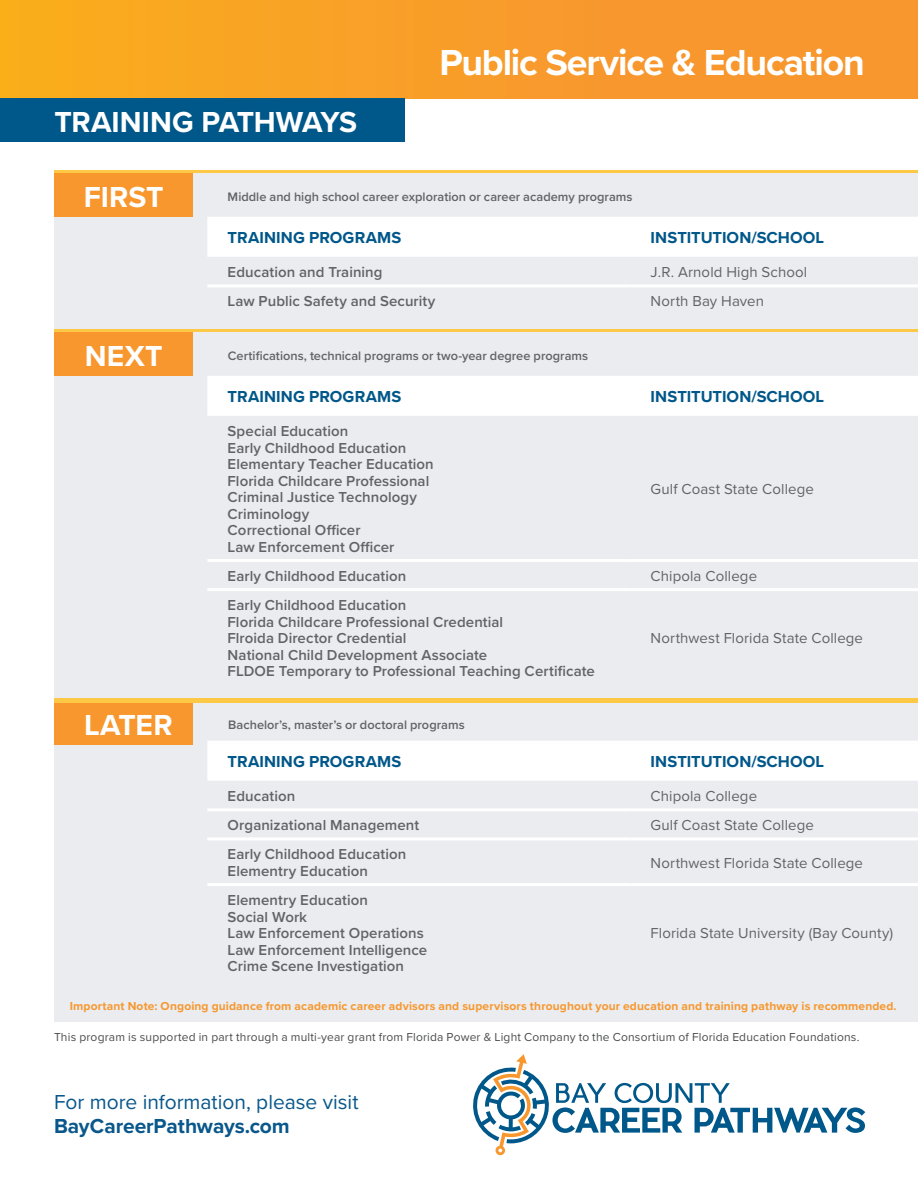
<style>
.page{position:relative;width:918px;height:1188px;background:#fff}
.page>*{position:absolute;margin:0;border:0;box-sizing:border-box;transform-origin:0 0}
.t1{font:700 37.5px "Proxima Nova";letter-spacing:-.03em;color:#fff}
.t2{font:700 30px "Proxima Nova";color:#fff}
.t3{font:21px "Proxima Nova";color:#09578b}
.t4{font:700 21px "Proxima Nova";letter-spacing:-.005em;color:#09578b}
.t5{font:700 16.5px "Proxima Nova";letter-spacing:.005em;color:#005789}
.t6{font:600 15px/16.5px "Proxima Nova";letter-spacing:.005em;color:#636366}
.t7{font:15px "Proxima Nova";letter-spacing:.01em;color:#636366}
.t8{font:600 12.75px "Proxima Nova";color:#636366}
.t9{font:12px "Proxima Nova";letter-spacing:.015em;color:#4b4c4d}
.t10{font:700 12px "Proxima Nova";letter-spacing:.015em;color:#f7972e}
</style>
<div class="page">
<div style="left:54px;top:170px;width:864px;height:852px;background:#eaecef"></div>
<div style="left:207px;top:217px;width:711px;height:40px;background:#fff"></div>
<hr style="left:207px;top:284px;width:423px;height:3px;background:#fff">
<hr style="left:630px;top:284px;width:288px;height:3px;background:#fff">
<div style="left:54px;top:173px;width:139px;height:44px;background:#f7972e"></div>
<hr style="left:54px;top:170px;width:864px;height:3px;background:#fdc846">
<div style="left:207px;top:376px;width:711px;height:40px;background:#fff"></div>
<hr style="left:207px;top:559px;width:423px;height:3px;background:#fff">
<hr style="left:630px;top:559px;width:288px;height:3px;background:#fff">
<hr style="left:207px;top:588px;width:423px;height:3px;background:#fff">
<hr style="left:630px;top:588px;width:288px;height:3px;background:#fff">
<div style="left:54px;top:332px;width:139px;height:44px;background:#f7972e"></div>
<hr style="left:54px;top:329px;width:864px;height:3px;background:#fdc846">
<div style="left:207px;top:741px;width:711px;height:40px;background:#fff"></div>
<hr style="left:207px;top:808px;width:423px;height:3px;background:#fff">
<hr style="left:630px;top:808px;width:288px;height:3px;background:#fff">
<hr style="left:207px;top:883px;width:423px;height:3px;background:#fff">
<hr style="left:630px;top:883px;width:288px;height:3px;background:#fff">
<hr style="left:207px;top:837px;width:423px;height:3px;background:#fff">
<hr style="left:630px;top:837px;width:288px;height:3px;background:#fff">
<div style="left:0;top:0;width:918px;height:99px;background:linear-gradient(to right,#faac1d,#f69233)"></div>
<div style="left:0;top:99px;width:405px;height:43px;background:#005789"></div>
<div style="left:54px;top:701px;width:139px;height:44px;background:#f7972e"></div>
<hr style="left:54px;top:699px;width:864px;height:4px;background:#fdc846">
<svg style="left:473px;top:1054px;width:392px;height:101px"></svg>
<h2 class="t2" style="left:54px;top:99px;width:304px">TRAINING PATHWAYS</h2>
<h1 class="t1" style="left:439px;top:34px;width:427px">Public Service &amp; Education</h1>
<h2 class="t2" style="left:84px;top:174px;width:82px">FIRST</h2>
<p class="t8" style="left:228px;top:187px;width:407px">Middle and high school career exploration or career academy programs</p>
<p class="t5" style="left:228px;top:225px;width:175px">TRAINING PROGRAMS</p>
<p class="t5" style="left:651px;top:225px;width:175px">INSTITUTION/SCHOOL</p>
<p class="t6" style="left:228px;top:264px;width:157px">Education and Training</p>
<p class="t7" style="left:651px;top:261px;width:158px">J.R. Arnold High School</p>
<p class="t6" style="left:228px;top:293px;width:209px">Law Public Safety and Security</p>
<p class="t7" style="left:651px;top:290px;width:115px">North Bay Haven</p>
<h2 class="t2" style="left:85px;top:333px;width:79px">NEXT</h2>
<p class="t8" style="left:228px;top:346px;width:362px">Certifications, technical programs or two-year degree programs</p>
<p class="t5" style="left:228px;top:385px;width:175px">TRAINING PROGRAMS</p>
<p class="t5" style="left:651px;top:385px;width:175px">INSTITUTION/SCHOOL</p>
<p class="t6" style="left:228px;top:423px;width:208px">Special Education<br>Early Childhood Education<br>Elementary Teacher Education<br>Florida Childcare Professional<br>Criminal Justice Technology<br>Criminology<br>Correctional Officer<br>Law Enforcement Officer</p>
<p class="t7" style="left:651px;top:478px;width:165px">Gulf Coast State College</p>
<p class="t6" style="left:228px;top:567px;width:180px">Early Childhood Education</p>
<p class="t7" style="left:651px;top:565px;width:108px">Chipola College</p>
<p class="t6" style="left:228px;top:596px;width:369px">Early Childhood Education<br>Florida Childcare Professional Credential<br>Flroida Director Credential<br>National Child Development Associate<br>FLDOE Temporary to Professional Teaching Certificate</p>
<p class="t7" style="left:651px;top:627px;width:214px">Northwest Florida State College</p>
<h2 class="t2" style="left:84px;top:703px;width:90px">LATER</h2>
<p class="t8" style="left:228px;top:716px;width:238px">Bachelor’s, master’s or doctoral programs</p>
<p class="t5" style="left:228px;top:749px;width:175px">TRAINING PROGRAMS</p>
<p class="t5" style="left:651px;top:749px;width:175px">INSTITUTION/SCHOOL</p>
<p class="t6" style="left:228px;top:788px;width:69px">Education</p>
<p class="t7" style="left:651px;top:785px;width:108px">Chipola College</p>
<p class="t6" style="left:228px;top:817px;width:193px">Organizational Management</p>
<p class="t7" style="left:651px;top:814px;width:165px">Gulf Coast State College</p>
<p class="t6" style="left:228px;top:846px;width:180px">Early Childhood Education<br>Elementry Education</p>
<p class="t7" style="left:651px;top:852px;width:214px">Northwest Florida State College</p>
<p class="t6" style="left:228px;top:891px;width:201px">Elementry Education<br>Social Work<br>Law Enforcement Operations<br>Law Enforcement Intelligence<br>Crime Scene Investigation</p>
<p class="t7" style="left:651px;top:922px;width:244px">Florida State University (Bay County)</p>
<p class="t10" style="left:70px;top:997px;width:828px">Important Note: Ongoing guidance from academic career advisors and supervisors throughout your education and training pathway is recommended.</p>
<p class="t9" style="left:54px;top:1028px;width:807px">This program is supported in part through a multi-year grant from Florida Power &amp; Light Company to the Consortium of Florida Education Foundations.</p>
<h3 class="t3" style="left:54px;top:1087px;width:306px">For more information, please visit</h3>
<h3 class="t4" style="left:54px;top:1111px;width:237px">BayCareerPathways.com</h3>
</div>
